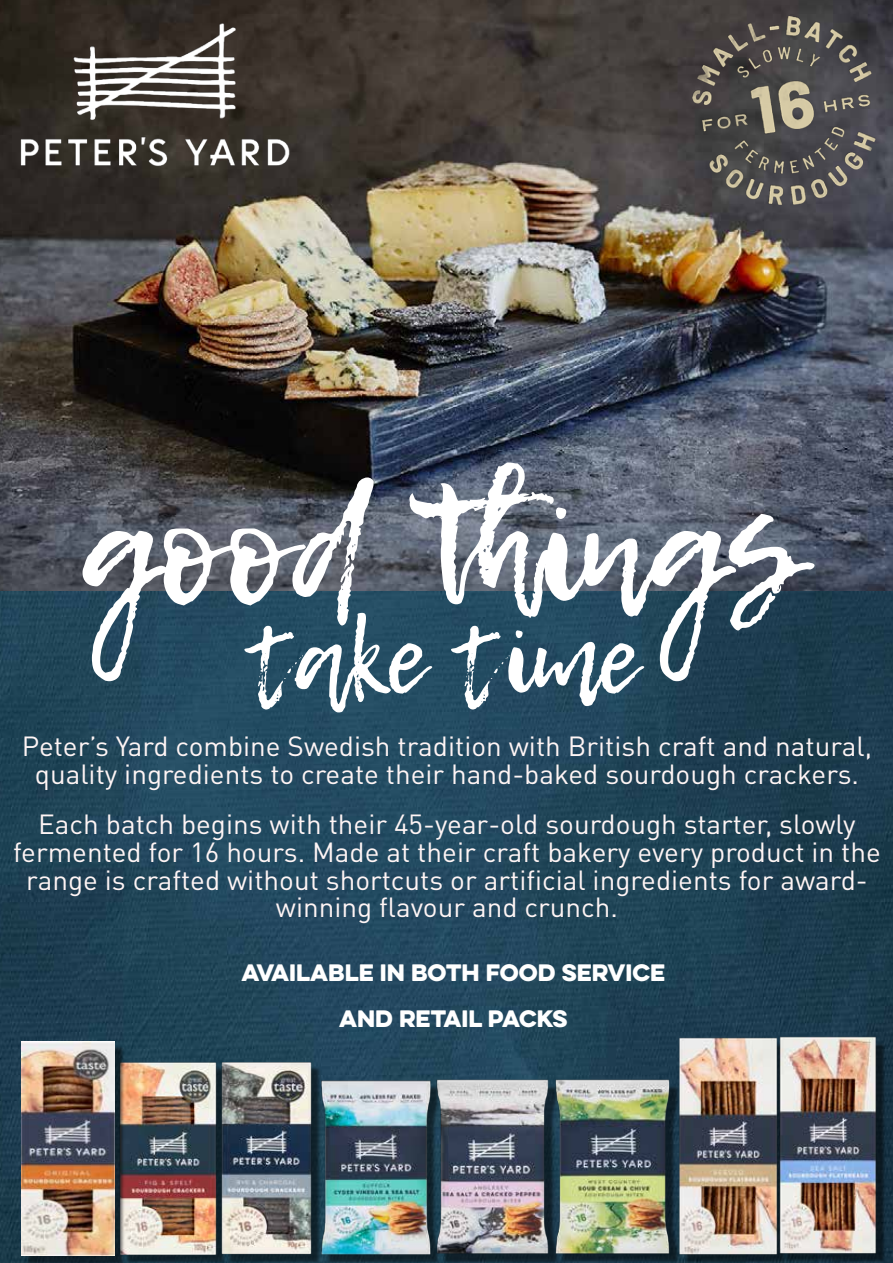
<style>
.page{position:relative;width:893px;height:1263px;background:#fff}
.page>*{position:absolute;margin:0;border:0;box-sizing:border-box;transform-origin:0 0}
.t1{font:146.1px "Lemon Tuesday";color:#fff}
.t2{font:97.35px "Lemon Tuesday";color:#fff}
.t3{font:27.45px/27.6px "DIN Pro";color:#fff5f5;text-align:center}
.t4{font:21.3px/45.6px "Eveleth Clean";color:#fff;text-align:center}
</style>
<div class="page">
<img style="left:0;top:0;width:893px;height:591px">
<img style="left:0;top:0;width:360px;height:235px">
<img style="left:0;top:591px;width:893px;height:672px">
<img style="left:692px;top:17px;width:183px;height:188px">
<img style="left:325px;top:1258px;width:355px;height:5px">
<img style="left:464px;top:1076px;width:55px;height:182px">
<img style="left:371px;top:1076px;width:93px;height:182px">
<img style="left:519px;top:1076px;width:106px;height:182px">
<img style="left:125px;top:1259px;width:197px;height:4px">
<img style="left:125px;top:1057px;width:37px;height:202px">
<img style="left:162px;top:1057px;width:209px;height:202px">
<img style="left:625px;top:1032px;width:159px;height:227px">
<img style="left:784px;top:1258px;width:103px;height:5px">
<img style="left:725px;top:1032px;width:168px;height:226px">
<img style="left:25px;top:1045px;width:100px;height:218px">
<img style="left:22px;top:1041px;width:92px;height:214px">
<h1 class="t1" style="left:80px;top:466px;width:723px">good things</h1>
<h2 class="t2" style="left:244px;top:603px;width:393px">take time</h2>
<p class="t3" style="left:22px;top:731px;width:852px">Peter’s Yard combine Swedish tradition with British craft and natural, quality ingredients to create their hand-baked sourdough crackers.</p>
<p class="t3" style="left:13px;top:809px;width:869px">Each batch begins with their 45-year-old sourdough starter, slowly fermented for 16 hours. Made at their craft bakery every product in the range is crafted without shortcuts or artificial ingredients for award&shy;winning flavour and crunch.</p>
<p class="t4" style="left:241px;top:949px;width:425px">AVAILABLE IN BOTH FOOD SERVICE<br>AND RETAIL PACKS</p>
</div>
